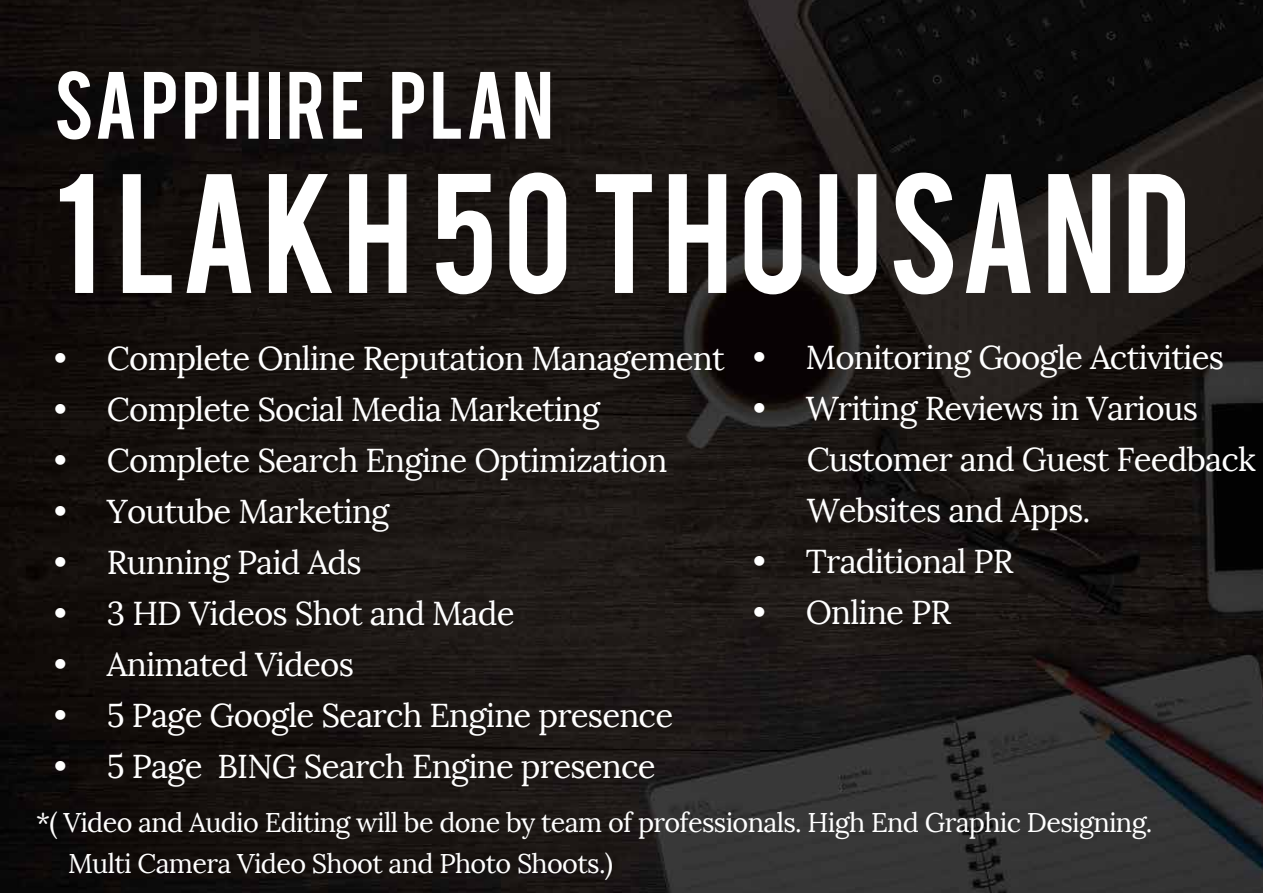
<style>
.page{position:relative;width:1263px;height:893px;background:#fff}
.page>*{position:absolute;margin:0;border:0;box-sizing:border-box;transform-origin:0 0}
.t1{font:133.5px "Bebas";letter-spacing:.04em;color:#fff}
.t2{font:75px "Bebas";letter-spacing:.035em;color:#fff}
.t3{font:33px/51px "Lora";letter-spacing:-.025em;color:#fff}
.t4{font:27px/40.5px "Lora";letter-spacing:-.025em;color:#fff}
</style>
<div class="page">
<img style="left:0;top:0;width:1263px;height:893px">
<h2 class="t2" style="left:54px;top:51px;width:501px">SAPPHIRE PLAN</h2>
<h1 class="t1" style="left:54px;top:136px;width:1139px">1 LAKH 50 THOUSAND</h1>
<p class="t3" style="left:54px;top:333px;width:672px">• Complete Online Reputation Management</p>
<p class="t3" style="left:54px;top:384px;width:548px">• Complete Social Media Marketing</p>
<p class="t3" style="left:54px;top:435px;width:615px">• Complete Search Engine Optimization</p>
<p class="t3" style="left:54px;top:486px;width:337px">• Youtube Marketing</p>
<p class="t3" style="left:54px;top:537px;width:309px">• Running Paid Ads</p>
<p class="t3" style="left:54px;top:587px;width:462px">• 3 HD Videos Shot and Made</p>
<p class="t3" style="left:54px;top:638px;width:302px">• Animated Videos</p>
<p class="t3" style="left:54px;top:689px;width:621px">• 5 Page Google Search Engine presence</p>
<p class="t3" style="left:54px;top:740px;width:603px">• 5 Page BING Search Engine presence</p>
<p class="t3" style="left:753px;top:332px;width:473px">• Monitoring Google Activities</p>
<p class="t3" style="left:807px;top:383px;width:451px;text-indent:-54px">• Writing Reviews in Various<br>Customer and Guest Feedback<br>Websites and Apps.</p>
<p class="t3" style="left:753px;top:536px;width:262px">• Traditional PR</p>
<p class="t3" style="left:753px;top:587px;width:200px">• Online PR</p>
<p class="t4" style="left:68px;top:802px;width:1086px;text-indent:-32px">*( Video and Audio Editing will be done by team of professionals. High End Graphic Designing.<br>Multi Camera Video Shoot and Photo Shoots.)</p>
</div>
